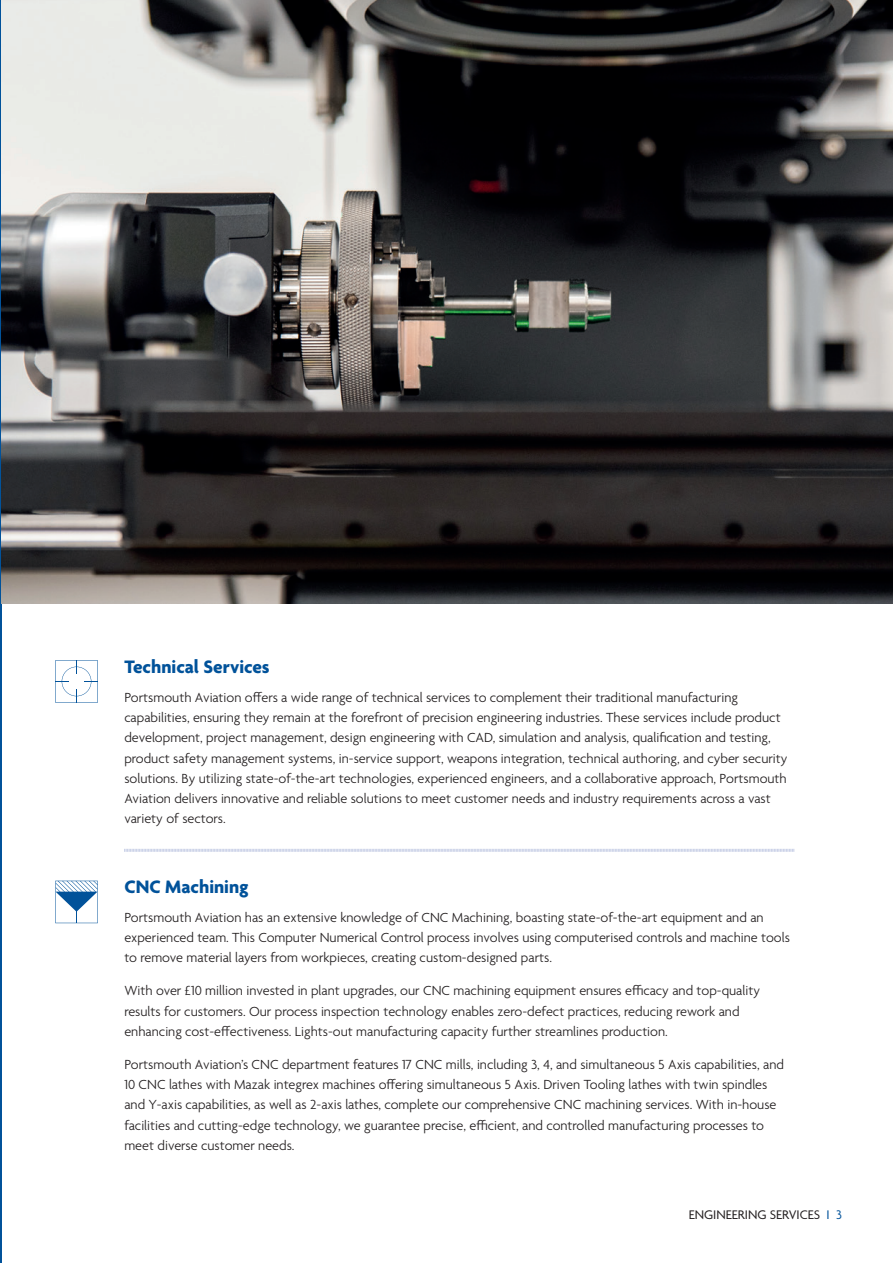
<style>
.page{position:relative;width:893px;height:1263px;background:#fff}
.page>*{position:absolute;margin:0;border:0;box-sizing:border-box;transform-origin:0 0}
.Body_Subheading_blue{font:700 19.5px "Agenda";color:#01529a}
.Body_Copy_Black{font:300 14.25px/20.2px "Agenda";color:#231f20}
.t1{font:13.5px "Agenda";color:#231f20}
.s1{color:#01529a}
</style>
<div class="page">
<hr style="left:0;top:0;width:1px;height:1263px;background:#01529a">
<img style="left:1px;top:0;width:892px;height:604px">
<svg style="left:124px;top:849px;width:670px;height:3px"></svg>
<svg style="left:55px;top:660px;width:43px;height:43px"></svg>
<svg style="left:55px;top:881px;width:43px;height:42px"></svg>
<p class="Body_Subheading_blue" style="left:124px;top:656px;width:147px">Technical Services</p>
<p class="Body_Copy_Black" style="left:124px;top:688px;width:665px">Portsmouth Aviation offers a wide range of technical services to complement their traditional manufacturing capabilities, ensuring they remain at the forefront of precision engineering industries. These services include product development, project management, design engineering with CAD, simulation and analysis, qualification and testing, product safety management systems, in-service support, weapons integration, technical authoring, and cyber security solutions. By utilizing state-of-the-art technologies, experienced engineers, and a collaborative approach, Portsmouth Aviation delivers innovative and reliable solutions to meet customer needs and industry requirements across a vast variety of sectors.</p>
<p class="Body_Subheading_blue" style="left:124px;top:876px;width:126px">CNC Machining</p>
<p class="Body_Copy_Black" style="left:124px;top:908px;width:667px">Portsmouth Aviation has an extensive knowledge of CNC Machining, boasting state-of-the-art equipment and an experienced team. This Computer Numerical Control process involves using computerised controls and machine tools to remove material layers from workpieces, creating custom-designed parts.</p>
<p class="Body_Copy_Black" style="left:124px;top:981px;width:637px">With over £10 million invested in plant upgrades, our CNC machining equipment ensures efficacy and top-quality results for customers. Our process inspection technology enables zero-defect practices, reducing rework and enhancing cost-effectiveness. Lights-out manufacturing capacity further streamlines production.</p>
<p class="Body_Copy_Black" style="left:124px;top:1055px;width:661px">Portsmouth Aviation’s CNC department features 17 CNC mills, including 3, 4, and simultaneous 5 Axis capabilities, and 10 CNC lathes with Mazak integrex machines offering simultaneous 5 Axis. Driven Tooling lathes with twin spindles and Y-axis capabilities, as well as 2-axis lathes, complete our comprehensive CNC machining services. With in-house facilities and cutting-edge technology, we guarantee precise, efficient, and controlled manufacturing processes to meet diverse customer needs.</p>
<p class="t1" style="left:689px;top:1207px;width:155px">ENGINEERING SERVICES <span class="s1">I 3</span></p>
</div>
